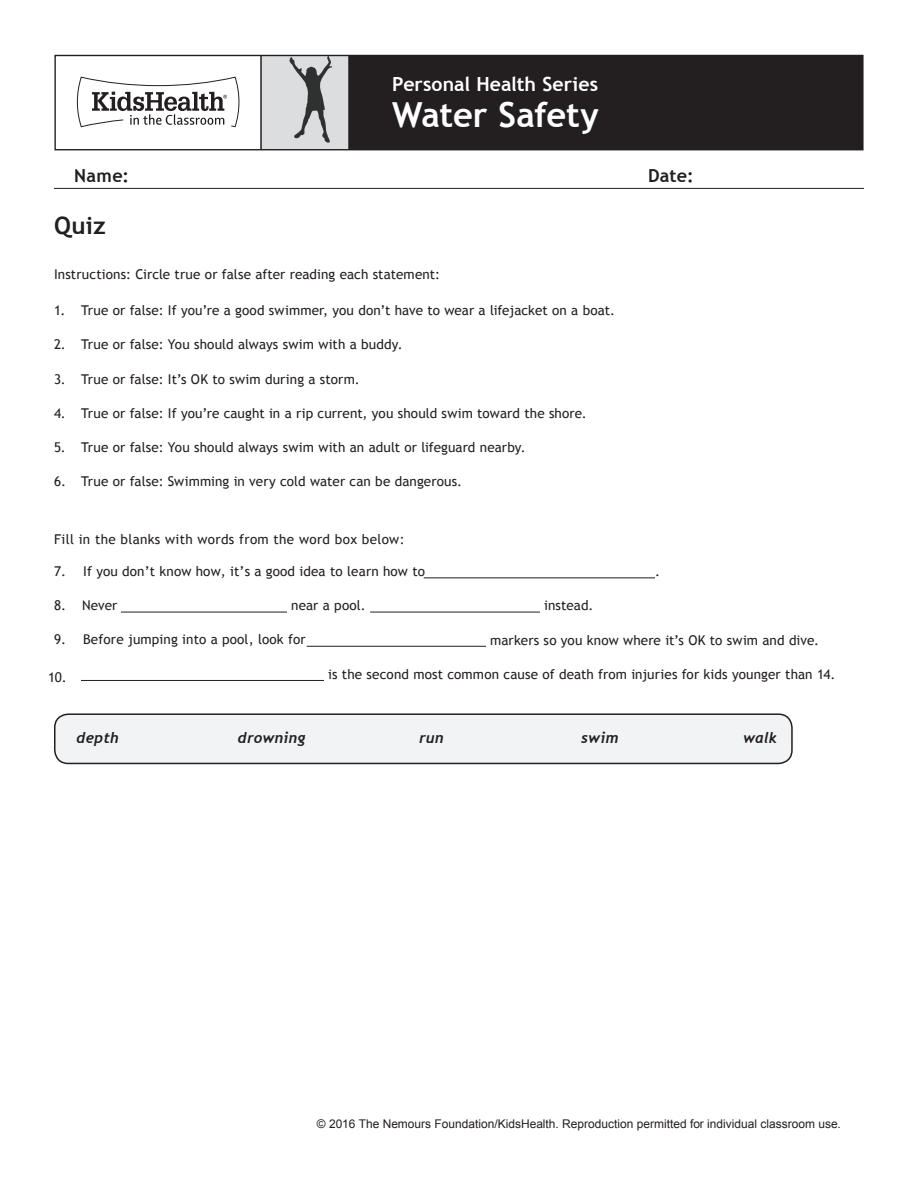
<style>
.page{position:relative;width:918px;height:1188px;background:#fff}
.page>*{position:absolute;margin:0;border:0;box-sizing:border-box;transform-origin:0 0}
.Handout_Header{font:700 34.5px "Trebuchet MS";letter-spacing:-.005em;color:#fff}
.Handout_Title{font:700 24px "Trebuchet MS";color:#231f20}
.Handout_Header-2{font:700 19.5px "Trebuchet MS";color:#fff}
.Article_List{font:700 18px "Trebuchet MS";letter-spacing:.015em;color:#231f20}
.Handout_Title-2{font:italic 700 15px "Trebuchet";letter-spacing:.015em;color:#231f20}
.Basic_Numbered_List{font:13.5px "Trebuchet MS";letter-spacing:.01em;color:#231f20}
.t1{font:12px "Arial";color:#231f20}
</style>
<div class="page">
<div style="left:261px;top:55px;width:88px;height:95px;background:#dcdddf"></div>
<div style="left:349px;top:55px;width:513px;height:95px;background:#231f20"></div>
<svg style="left:76px;top:76px;width:164px;height:52px"></svg>
<hr style="left:348px;top:55px;width:2px;height:95px;background:#231f20">
<hr style="left:260px;top:55px;width:2px;height:95px;background:#231f20">
<div style="left:54px;top:55px;width:810px;height:95px;border:1px solid #231f20"></div>
<svg style="left:289px;top:56px;width:44px;height:87px"></svg>
<hr style="left:54px;top:188px;width:810px;height:1px;background:#231f20">
<hr style="left:424px;top:577px;width:231px;height:1px;background:#231f20">
<hr style="left:121px;top:612px;width:166px;height:1px;background:#231f20">
<hr style="left:370px;top:612px;width:170px;height:1px;background:#231f20">
<hr style="left:307px;top:646px;width:179px;height:1px;background:#231f20">
<hr style="left:81px;top:680px;width:243px;height:1px;background:#231f20">
<div style="left:55px;top:714px;width:737px;height:49px;background:#f2f3f4;border-radius:14px"></div>
<div style="left:54px;top:713px;width:739px;height:51px;border:2px solid #231f20;border-radius:14px"></div>
<p class="Handout_Header-2" style="left:392px;top:71px;width:207px">Personal Health Series</p>
<p class="Handout_Header" style="left:392px;top:93px;width:208px">Water Safety</p>
<p class="Article_List" style="left:74px;top:164px;width:56px">Name:</p>
<p class="Article_List" style="left:648px;top:164px;width:47px">Date:</p>
<p class="Handout_Title" style="left:54px;top:210px;width:53px">Quiz</p>
<p class="Basic_Numbered_List" style="left:54px;top:266px;width:388px">Instructions: Circle true or false after reading each statement:</p>
<p class="Basic_Numbered_List" style="left:54px;top:302px;width:563px">1. True or false: If you’re a good swimmer, you don’t have to wear a lifejacket on a boat.</p>
<p class="Basic_Numbered_List" style="left:54px;top:337px;width:350px">2. True or false: You should always swim with a buddy.</p>
<p class="Basic_Numbered_List" style="left:54px;top:371px;width:307px">3. True or false: It’s OK to swim during a storm.</p>
<p class="Basic_Numbered_List" style="left:54px;top:405px;width:534px">4. True or false: If you’re caught in a rip current, you should swim toward the shore.</p>
<p class="Basic_Numbered_List" style="left:54px;top:439px;width:473px">5. True or false: You should always swim with an adult or lifeguard nearby.</p>
<p class="Basic_Numbered_List" style="left:54px;top:473px;width:410px">6. True or false: Swimming in very cold water can be dangerous.</p>
<p class="Basic_Numbered_List" style="left:54px;top:532px;width:352px">Fill in the blanks with words from the word box below:</p>
<p class="Basic_Numbered_List" style="left:54px;top:563px;width:373px">7. If you don’t know how, it’s a good idea to learn how to</p>
<p class="Basic_Numbered_List" style="left:655px;top:563px;width:6px">.</p>
<p class="Basic_Numbered_List" style="left:54px;top:597px;width:65px">8. Never</p>
<p class="Basic_Numbered_List" style="left:291px;top:598px;width:76px">near a pool.</p>
<p class="Basic_Numbered_List" style="left:544px;top:598px;width:51px">instead.</p>
<p class="Basic_Numbered_List" style="left:54px;top:632px;width:253px">9. Before jumping into a pool, look for</p>
<p class="Basic_Numbered_List" style="left:490px;top:632px;width:330px">markers so you know where it’s OK to swim and dive.</p>
<p class="Basic_Numbered_List" style="left:328px;top:666px;width:509px">is the second most common cause of death from injuries for kids younger than 14.</p>
<p class="Handout_Title-2" style="left:77px;top:729px;width:43px">depth</p>
<p class="Handout_Title-2" style="left:238px;top:729px;width:69px">drowning</p>
<p class="Handout_Title-2" style="left:419px;top:729px;width:26px">run</p>
<p class="Handout_Title-2" style="left:581px;top:729px;width:39px">swim</p>
<p class="Handout_Title-2" style="left:743px;top:729px;width:35px">walk</p>
<p class="t1" style="left:317px;top:1116px;width:526px">© 2016 The Nemours Foundation/KidsHealth. Reproduction permitted for individual classroom use.</p>
</div>
